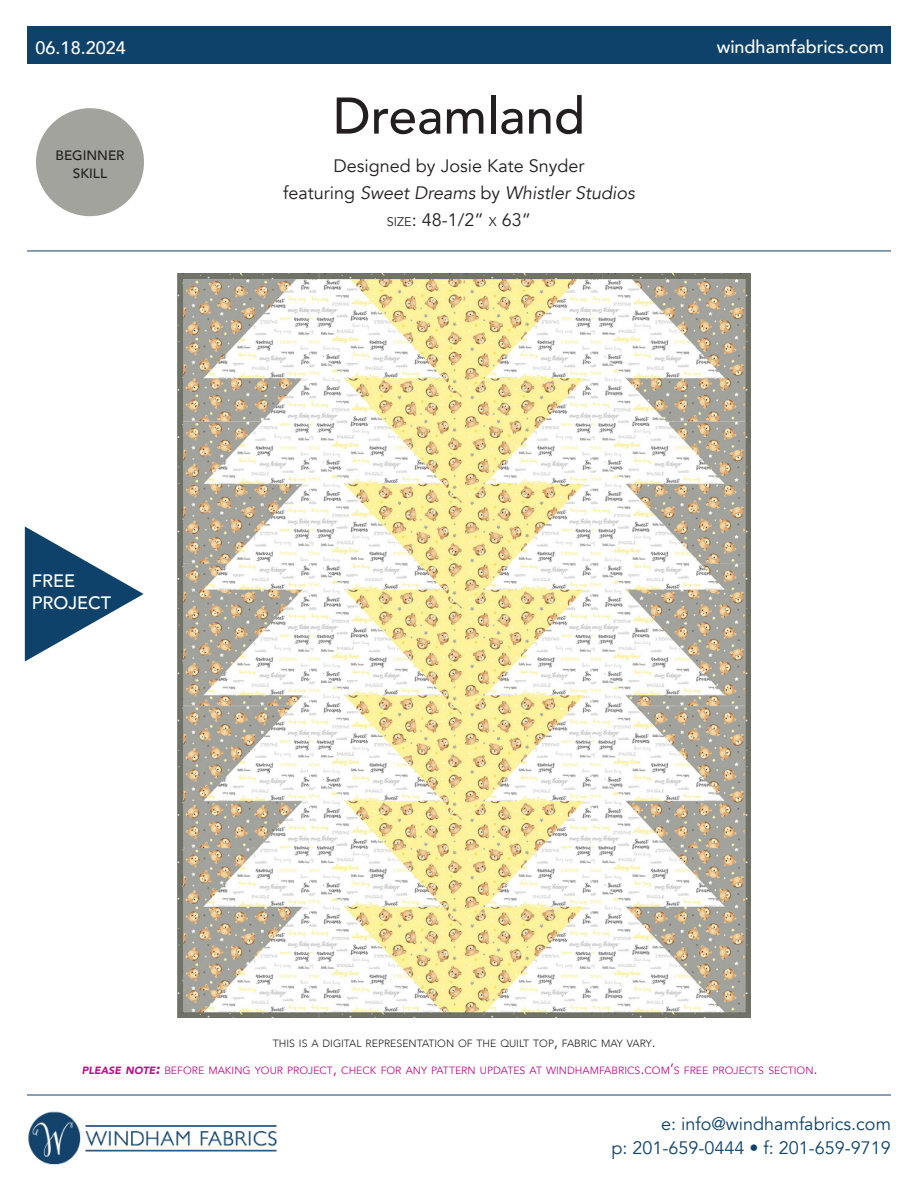
<style>
.page{position:relative;width:918px;height:1188px;background:#fff}
.page>*{position:absolute;margin:0;border:0;box-sizing:border-box;transform-origin:0 0}
.t1{font:500 51px "Avenir";color:#231f20}
.t2{font:18px/27px "Avenir";color:#231f20;text-align:center}
.t3{font:18px/24px "Avenir";color:#0e426a;text-align:right}
.t4{font:500 18px/21.6px "Avenir";color:#fff}
.t5{font:500 13.5px/18px "Avenir";color:#231f20;text-align:center}
.t6{font:10.5px "Avenir";color:#b61486}
.t7{font:300 10.5px "Avenir";color:#231f20}
.s1{font-style:italic}
.s2{font-size:12.6px}
.s3{font-style:inherit}
.s4{font-size:15px}
.s5{font-weight:900;font-style:italic}
.s6{font-weight:900;font-style:italic;font-size:15px}
</style>
<div class="page">
<div style="left:27px;top:26px;width:864px;height:38px;background:#0e426a"></div>
<hr style="left:27px;top:1095px;width:864px;height:1px;background:#0e426a">
<svg style="left:25px;top:526px;width:119px;height:136px"></svg>
<img style="left:28px;top:1111px;width:249px;height:53px">
<img style="left:178px;top:273px;width:573px;height:745px">
<div style="left:36px;top:108px;width:108px;height:108px;background:#a2a39d;border-radius:50%"></div>
<hr style="left:27px;top:251px;width:864px;height:1px;background:#0e426a">
<h2 class="t4" style="left:36px;top:36px;width:92px">06.18.2024</h2>
<h2 class="t4" style="left:717px;top:34px;width:169px">windhamfabrics.com</h2>
<p class="t5" style="left:56px;top:146px;width:70px">BEGINNER<br>SKILL</p>
<h2 class="t4" style="left:32px;top:569px;width:81px">FREE<br>PROJECT</h2>
<h1 class="t1" style="left:333px;top:72px;width:254px">Dreamland</h1>
<h2 class="t2" style="left:283px;top:153px;width:353px">Designed by Josie Kate Snyder<br>featuring <span class="s1">Sweet Dreams</span> by <span class="s1">Whistler Studios<br></span><span class="s2">SIZE</span><span class="s3">: 48-1/2”</span> <span class="s2">X</span> <span class="s3">63”</span></h2>
<p class="t7" style="left:273px;top:1037px;width:384px">THIS IS A DIGITAL REPRESENTATION OF THE QUILT TOP<span class="s4">,</span> FABRIC MAY VARY<span class="s4">.</span></p>
<p class="t6" style="left:82px;top:1064px;width:737px"><span class="s5">PLEASE NOTE</span><span class="s6">:</span> BEFORE MAKING YOUR PROJECT<span class="s4">,</span> CHECK FOR ANY PATTERN UPDATES AT WINDHAMFABRICS<span class="s4">.</span>COM<span class="s4">’</span>S FREE PROJECTS SECTION<span class="s4">.</span></p>
<h2 class="t3" style="left:612px;top:1112px;width:281px">e: info@windhamfabrics.com<br>p: 201-659-0444 • f: 201-659-9719</h2>
</div>
